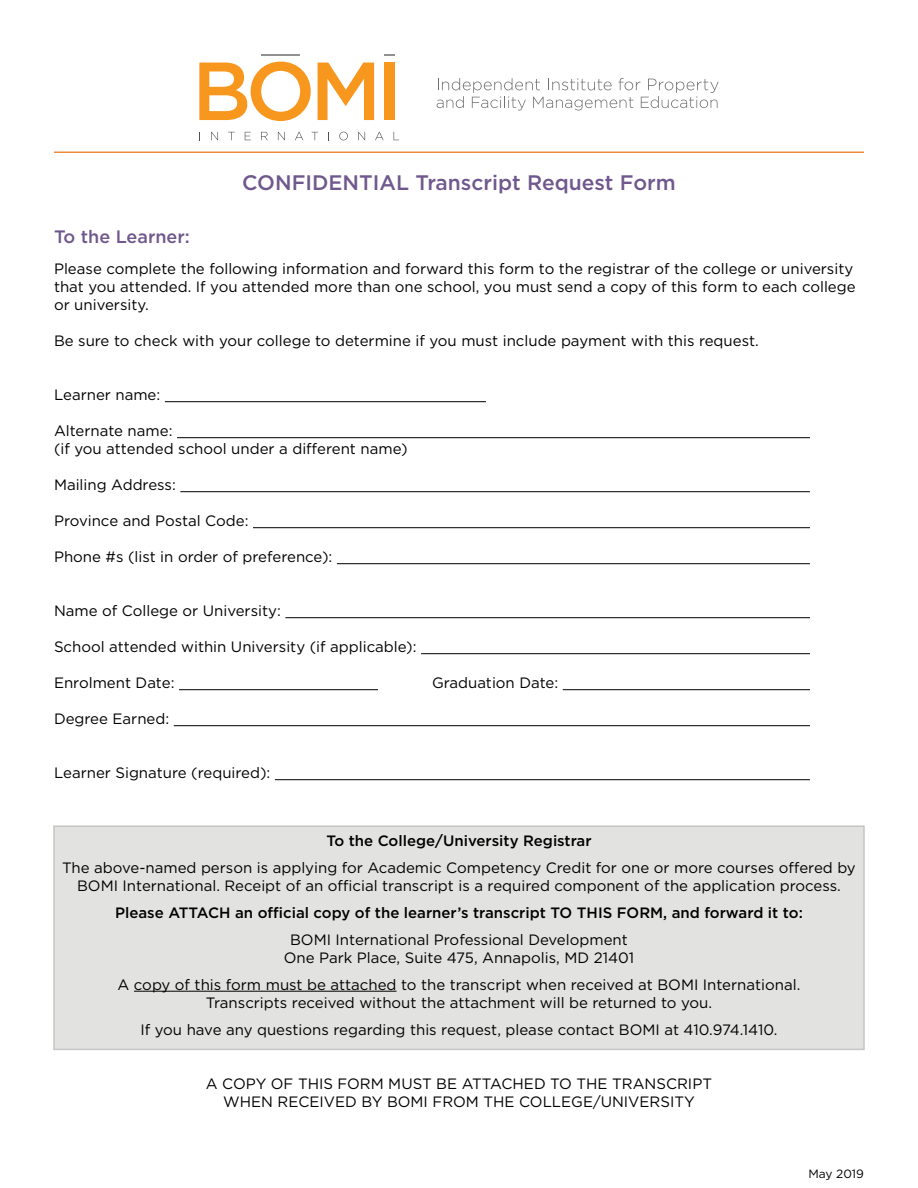
<style>
.page{position:relative;width:918px;height:1188px;background:#fff}
.page>*{position:absolute;margin:0;border:0;box-sizing:border-box;transform-origin:0 0}
.t1{font:500 21px "Gotham";color:#6f588d}
.t2{font:500 18px "Gotham";color:#6f588d}
.t3{font:15px/18px "Gotham";color:#000;text-align:center}
.t4{font:500 15px "Gotham";color:#000}
.t5{font:12px "Gotham";color:#000}
</style>
<div class="page">
<div style="left:53px;top:825px;width:812px;height:225px;background:#e2e2e1;border:2px solid #c5c6c4"></div>
<hr style="left:165px;top:401px;width:321px;height:1px;background:#000">
<hr style="left:177px;top:437px;width:633px;height:1px;background:#000">
<hr style="left:180px;top:491px;width:630px;height:1px;background:#000">
<hr style="left:253px;top:527px;width:557px;height:1px;background:#000">
<hr style="left:337px;top:563px;width:473px;height:1px;background:#000">
<hr style="left:285px;top:617px;width:525px;height:1px;background:#000">
<hr style="left:421px;top:653px;width:389px;height:1px;background:#000">
<hr style="left:179px;top:689px;width:199px;height:1px;background:#000">
<hr style="left:563px;top:689px;width:247px;height:1px;background:#000">
<hr style="left:174px;top:725px;width:636px;height:1px;background:#000">
<hr style="left:275px;top:779px;width:535px;height:1px;background:#000">
<hr style="left:134px;top:991px;width:263px;height:1px;background:#000">
<svg style="left:199px;top:62px;width:112px;height:59px"></svg>
<svg style="left:318px;top:63px;width:56px;height:57px"></svg>
<div style="left:384px;top:63px;width:10px;height:57px;background:#f8971d"></div>
<svg style="left:211px;top:132px;width:7px;height:8px"></svg>
<svg style="left:228px;top:132px;width:7px;height:8px"></svg>
<svg style="left:245px;top:132px;width:6px;height:8px"></svg>
<svg style="left:261px;top:132px;width:7px;height:8px"></svg>
<svg style="left:278px;top:132px;width:7px;height:8px"></svg>
<svg style="left:295px;top:132px;width:8px;height:8px"></svg>
<svg style="left:312px;top:132px;width:6px;height:8px"></svg>
<svg style="left:339px;top:132px;width:9px;height:8px"></svg>
<svg style="left:358px;top:132px;width:7px;height:8px"></svg>
<svg style="left:375px;top:132px;width:9px;height:8px"></svg>
<svg style="left:394px;top:132px;width:5px;height:8px"></svg>
<hr style="left:261px;top:54px;width:39px;height:2px;background:#919194">
<svg style="left:384px;top:54px;width:10px;height:2px"></svg>
<svg style="left:437px;top:78px;width:282px;height:33px"></svg>
<hr style="left:54px;top:152px;width:810px;height:1px;background:#ef8c40">
<h1 class="t1" style="left:242px;top:168px;width:435px">CONFIDENTIAL Transcript Request Form</h1>
<p class="t2" style="left:54px;top:225px;width:137px">To the Learner:</p>
<p class="t3" style="left:54px;top:260px;width:803px;text-align:left">Please complete the following information and forward this form to the registrar of the college or university that you attended. If you attended more than one school, you must send a copy of this form to each college or university.</p>
<p class="t3" style="left:54px;top:332px;width:706px">Be sure to check with your college to determine if you must include payment with this request.</p>
<p class="t3" style="left:54px;top:386px;width:108px">Learner name:</p>
<p class="t3" style="left:54px;top:422px;width:355px;text-align:left">Alternate name:<br>(if you attended school under a different name)</p>
<p class="t3" style="left:54px;top:476px;width:123px">Mailing Address:</p>
<p class="t3" style="left:54px;top:512px;width:196px">Province and Postal Code:</p>
<p class="t3" style="left:54px;top:548px;width:280px">Phone #s (list in order of preference):</p>
<p class="t3" style="left:54px;top:602px;width:228px">Name of College or University:</p>
<p class="t3" style="left:54px;top:638px;width:364px">School attended within University (if applicable):</p>
<p class="t3" style="left:54px;top:674px;width:122px">Enrolment Date:</p>
<p class="t3" style="left:432px;top:674px;width:128px">Graduation Date:</p>
<p class="t3" style="left:54px;top:710px;width:117px">Degree Earned:</p>
<p class="t3" style="left:54px;top:764px;width:218px">Learner Signature (required):</p>
<p class="t4" style="left:326px;top:831px;width:267px">To the College/University Registrar</p>
<p class="t3" style="left:62px;top:858px;width:795px">The above-named person is applying for Academic Competency Credit for one or more courses offered by<br>BOMI International. Receipt of an official transcript is a required component of the application process.</p>
<p class="t4" style="left:115px;top:903px;width:689px">Please ATTACH an official copy of the learner’s transcript TO THIS FORM, and forward it to:</p>
<p class="t3" style="left:284px;top:930px;width:352px">BOMI International Professional Development<br>One Park Place, Suite 475, Annapolis, MD 21401</p>
<p class="t3" style="left:118px;top:975px;width:684px">A copy of this form must be attached to the transcript when received at BOMI International.<br>Transcripts received without the attachment will be returned to you.</p>
<p class="t3" style="left:140px;top:1020px;width:639px">If you have any questions regarding this request, please contact BOMI at 410.974.1410.</p>
<p class="t3" style="left:206px;top:1074px;width:508px">A COPY OF THIS FORM MUST BE ATTACHED TO THE TRANSCRIPT<br>WHEN RECEIVED BY BOMI FROM THE COLLEGE/UNIVERSITY</p>
<p class="t5" style="left:808px;top:1166px;width:57px">May 2019</p>
</div>
